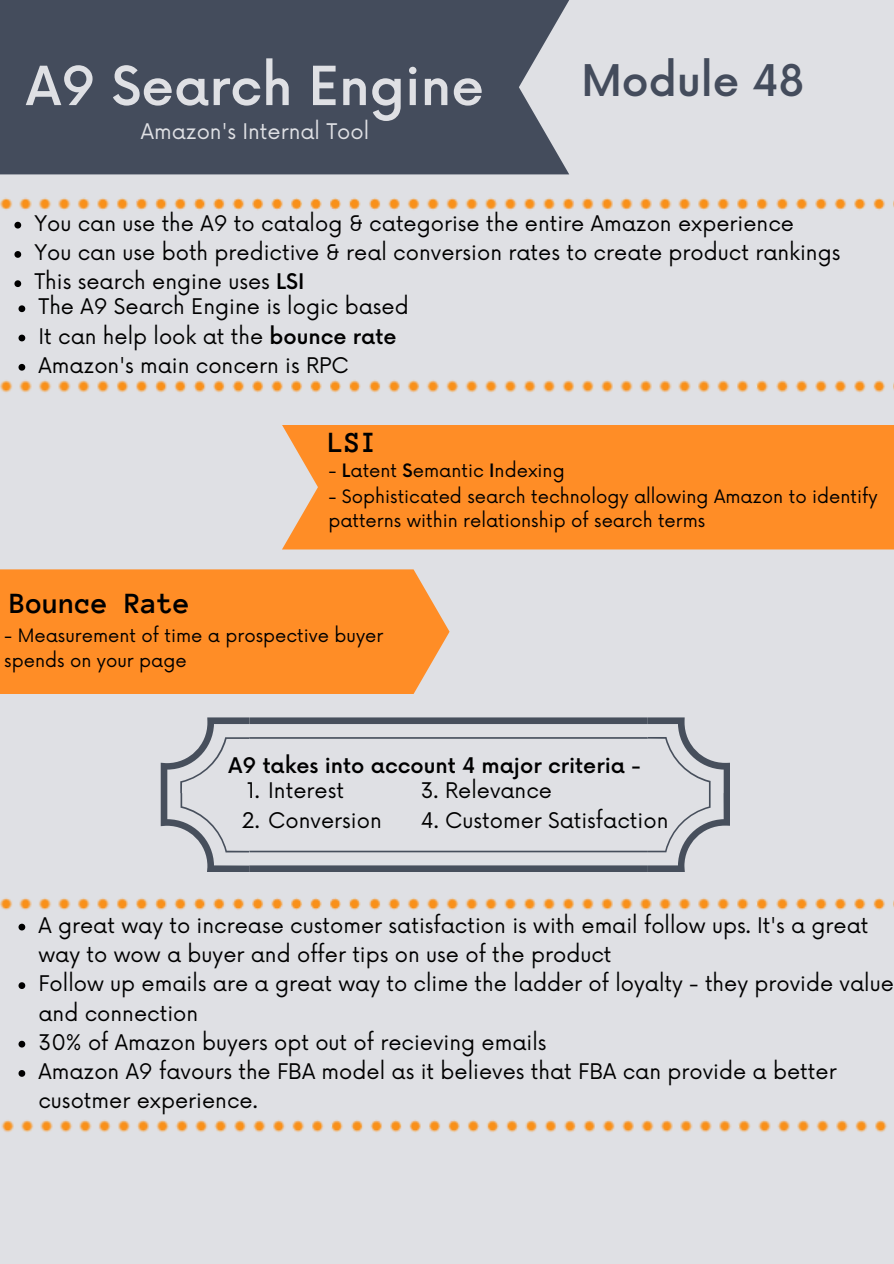
<style>
.page{position:relative;width:894px;height:1264px;background:#fff}
.page>*{position:absolute;margin:0;border:0;box-sizing:border-box;transform-origin:0 0}
.t1{font:500 52.5px "Now";color:#dfe0e4}
.t2{font:500 42.45px "Now";color:#444c5c}
.t3{font:700 30px "Anonymous Pro";color:#000}
.t4{font:21px/29.2px "Now";color:#000}
.t5{font:500 21px "Now";color:#000}
.t6{font:21px "Now";color:#dfe0e4}
.t7{font:18px/24.8px "Now";color:#000}
.s1{font-weight:500}
</style>
<div class="page">
<div style="left:0;top:0;width:893px;height:1263px;background:#dfe0e4"></div>
<div style="left:0;top:0;width:569px;height:174px;background:#444c5c"></div>
<svg style="left:14px;top:223px;width:7px;height:5px"></svg>
<svg style="left:14px;top:251px;width:7px;height:7px"></svg>
<svg style="left:14px;top:280px;width:7px;height:7px"></svg>
<div style="left:282px;top:425px;width:611px;height:124px;background:#ff8d26"></div>
<svg style="left:19px;top:305px;width:6px;height:7px"></svg>
<svg style="left:19px;top:334px;width:6px;height:7px"></svg>
<svg style="left:19px;top:364px;width:6px;height:3px"></svg>
<svg style="left:0;top:197px;width:885px;height:26px"></svg>
<svg style="left:0;top:367px;width:885px;height:26px"></svg>
<div style="left:0;top:569px;width:449px;height:125px;background:#ff8d26"></div>
<svg style="left:161px;top:717px;width:569px;height:155px"></svg>
<svg style="left:19px;top:923px;width:6px;height:7px"></svg>
<svg style="left:19px;top:982px;width:6px;height:7px"></svg>
<svg style="left:19px;top:1040px;width:6px;height:7px"></svg>
<svg style="left:19px;top:1070px;width:6px;height:6px"></svg>
<svg style="left:0;top:897px;width:885px;height:13px"></svg>
<svg style="left:1px;top:1120px;width:886px;height:13px"></svg>
<h1 class="t1" style="left:26px;top:58px;width:459px">A9 Search Engine</h1>
<p class="t6" style="left:141px;top:120px;width:230px">Amazon's Internal Tool</p>
<h2 class="t2" style="left:581px;top:58px;width:224px">Module 48</h2>
<p class="t4" style="left:34px;top:210px;width:807px">You can use the A9 to catalog &amp; categorise the entire Amazon experience<br>You can use both predictive &amp; real conversion rates to create product rankings<br>This search engine uses <span class="s1">LSI</span></p>
<p class="t4" style="left:38px;top:293px;width:372px">The A9 Search Engine is logic based<br>It can help look at the <span class="s1">bounce rate<br></span>Amazon's main concern is RPC</p>
<h3 class="t3" style="left:328px;top:427px;width:51px">LSI</h3>
<p class="t7" style="left:328px;top:458px;width:238px">- <span class="s1">L</span>atent <span class="s1">S</span>emantic <span class="s1">I</span>ndexing</p>
<p class="t7" style="left:328px;top:484px;width:550px">- Sophisticated search technology allowing Amazon to identify patterns within relationship of search terms</p>
<h3 class="t3" style="left:10px;top:588px;width:182px">Bounce Rate</h3>
<p class="t7" style="left:4px;top:624px;width:380px">- Measurement of time a prospective buyer spends on your page</p>
<p class="t5" style="left:228px;top:754px;width:414px">A9 takes into account 4 major criteria -</p>
<p class="t4" style="left:420px;top:777px;width:133px">3. Relevance</p>
<p class="t4" style="left:420px;top:806px;width:249px">4. Customer Satisfaction</p>
<p class="t4" style="left:246px;top:777px;width:99px">1. Interest</p>
<p class="t4" style="left:242px;top:806px;width:141px">2. Conversion</p>
<p class="t4" style="left:38px;top:911px;width:856px">A great way to increase customer satisfaction is with email follow ups. It's a great way to wow a buyer and offer tips on use of the product<br>Follow up emails are a great way to clime the ladder of loyalty - they provide value and connection<br>30% of Amazon buyers opt out of recieving emails<br>Amazon A9 favours the FBA model as it believes that FBA can provide a better cusotmer experience.</p>
</div>
